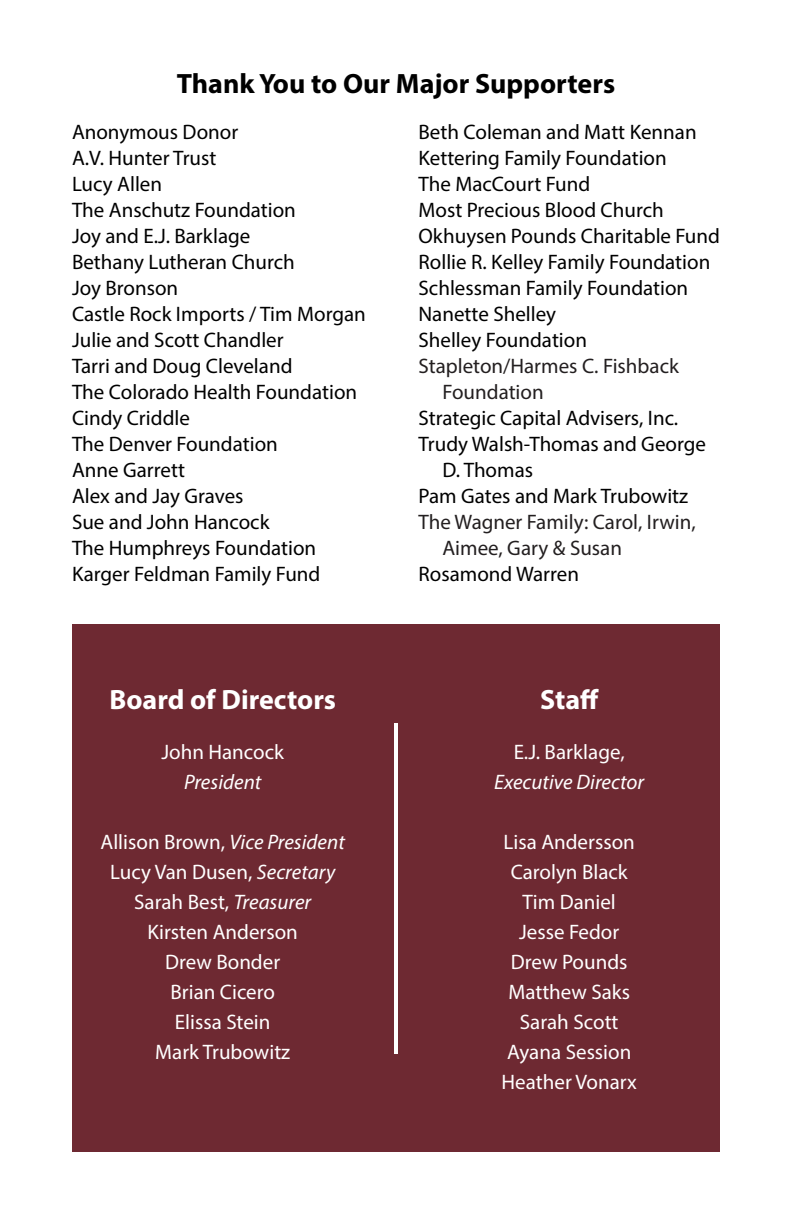
<style>
.page{position:relative;width:792px;height:1224px;background:#fff}
.page>*{position:absolute;margin:0;border:0;box-sizing:border-box;transform-origin:0 0}
.t1{font:700 28px "Myriad Pro";color:#000}
.t2{font:700 28px "Myriad Pro";color:#fff}
.t3{font:21px/26px "Myriad Pro";color:#000}
.t4{font:21px/30px "Myriad Pro";color:#fff;text-align:center}
.t5{font:21px "Myriad Pro";color:#231f20}
.t6{font:italic 21px "Myriad Pro";color:#fff}
.s1{font-style:italic}
</style>
<div class="page">
<div style="left:72px;top:625px;width:648px;height:527px;background:#6e2932"></div>
<hr style="left:394px;top:723px;width:4px;height:331px;background:#fff">
<p class="t1" style="left:177px;top:65px;width:440px">Thank You to Our Major Supporters</p>
<p class="t3" style="left:72px;top:119px;width:168px">Anonymous Donor</p>
<p class="t3" style="left:72px;top:145px;width:146px">A.V. Hunter Trust</p>
<p class="t3" style="left:72px;top:171px;width:92px">Lucy Allen</p>
<p class="t3" style="left:72px;top:197px;width:225px">The Anschutz Foundation</p>
<p class="t3" style="left:72px;top:223px;width:180px">Joy and E.J. Barklage</p>
<p class="t3" style="left:72px;top:249px;width:224px">Bethany Lutheran Church</p>
<p class="t3" style="left:72px;top:275px;width:108px">Joy Bronson</p>
<p class="t3" style="left:72px;top:301px;width:295px">Castle Rock Imports / Tim Morgan</p>
<p class="t3" style="left:72px;top:327px;width:213px">Julie and Scott Chandler</p>
<p class="t3" style="left:72px;top:353px;width:222px">Tarri and Doug Cleveland</p>
<p class="t3" style="left:72px;top:379px;width:287px">The Colorado Health Foundation</p>
<p class="t3" style="left:72px;top:405px;width:120px">Cindy Criddle</p>
<p class="t3" style="left:72px;top:431px;width:207px">The Denver Foundation</p>
<p class="t3" style="left:72px;top:457px;width:114px">Anne Garrett</p>
<p class="t3" style="left:72px;top:483px;width:173px">Alex and Jay Graves</p>
<p class="t3" style="left:72px;top:509px;width:199px">Sue and John Hancock</p>
<p class="t3" style="left:72px;top:535px;width:246px">The Humphreys Foundation</p>
<p class="t3" style="left:72px;top:561px;width:250px">Karger Feldman Family Fund</p>
<p class="t3" style="left:418px;top:119px;width:280px">Beth Coleman and Matt Kennan</p>
<p class="t3" style="left:418px;top:145px;width:250px">Kettering Family Foundation</p>
<p class="t3" style="left:418px;top:171px;width:173px">The MacCourt Fund</p>
<p class="t3" style="left:418px;top:197px;width:247px">Most Precious Blood Church</p>
<p class="t3" style="left:418px;top:223px;width:303px">Okhuysen Pounds Charitable Fund</p>
<p class="t3" style="left:418px;top:249px;width:293px">Rollie R. Kelley Family Foundation</p>
<p class="t3" style="left:418px;top:275px;width:271px">Schlessman Family Foundation</p>
<p class="t3" style="left:418px;top:301px;width:139px">Nanette Shelley</p>
<p class="t3" style="left:418px;top:327px;width:170px">Shelley Foundation</p>
<p class="t5" style="left:418px;top:353px;width:262px">Stapleton/Harmes C. Fishback</p>
<p class="t5" style="left:443px;top:379px;width:103px">Foundation</p>
<p class="t3" style="left:418px;top:405px;width:261px">Strategic Capital Advisers, Inc.</p>
<p class="t3" style="left:443px;top:431px;width:265px;text-indent:-24px">Trudy Walsh-Thomas and George<br>D. Thomas</p>
<p class="t3" style="left:418px;top:483px;width:271px">Pam Gates and Mark Trubowitz</p>
<p class="t5" style="left:418px;top:509px;width:279px">The Wagner Family: Carol, Irwin,</p>
<p class="t5" style="left:443px;top:535px;width:181px">Aimee, Gary &amp; Susan</p>
<p class="t3" style="left:418px;top:561px;width:162px">Rosamond Warren</p>
<p class="t2" style="left:109px;top:681px;width:228px">Board of Directors</p>
<p class="t4" style="left:161px;top:736px;width:124px">John Hancock<br><span class="s1">President</span></p>
<p class="t4" style="left:101px;top:826px;width:246px">Allison Brown, <span class="s1">Vice President</span></p>
<p class="t4" style="left:110px;top:856px;width:227px">Lucy Van Dusen, <span class="s1">Secretary</span></p>
<p class="t4" style="left:134px;top:886px;width:179px">Sarah Best, <span class="s1">Treasurer</span></p>
<p class="t4" style="left:148px;top:916px;width:152px">Kirsten Anderson</p>
<p class="t4" style="left:165px;top:946px;width:116px">Drew Bonder</p>
<p class="t4" style="left:171px;top:976px;width:106px">Brian Cicero</p>
<p class="t4" style="left:175px;top:1006px;width:97px">Elissa Stein</p>
<p class="t4" style="left:155px;top:1036px;width:137px">Mark Trubowitz</p>
<p class="t2" style="left:540px;top:681px;width:60px">Staff</p>
<p class="t4" style="left:514px;top:736px;width:113px">E.J. Barklage,</p>
<p class="t6" style="left:494px;top:769px;width:152px">Executive Director</p>
<p class="t4" style="left:504px;top:826px;width:133px">Lisa Andersson<br>Carolyn Black</p>
<p class="t4" style="left:523px;top:886px;width:95px">Tim Daniel</p>
<p class="t4" style="left:519px;top:916px;width:102px">Jesse Fedor</p>
<p class="t4" style="left:508px;top:946px;width:123px;text-align:left">Drew Pounds<br>Matthew Saks</p>
<p class="t4" style="left:520px;top:1006px;width:100px">Sarah Scott</p>
<p class="t4" style="left:507px;top:1036px;width:126px">Ayana Session</p>
<p class="t4" style="left:502px;top:1066px;width:137px">Heather Vonarx</p>
</div>
